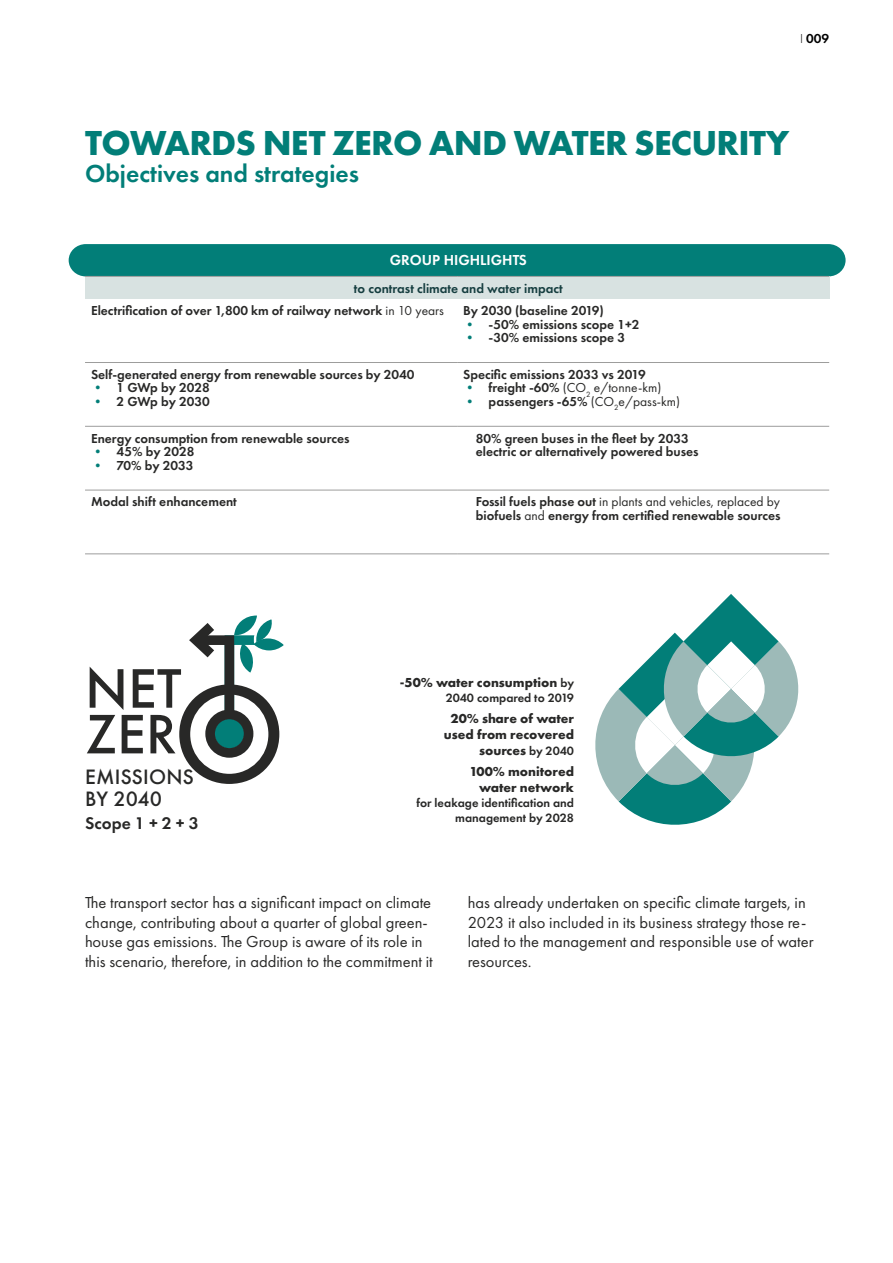
<style>
.page{position:relative;width:893px;height:1263px;background:#fff}
.page>*{position:absolute;margin:0;border:0;box-sizing:border-box;transform-origin:0 0}
.t1{font:144.3px "Futura PT";color:#282827}
.t2{font:500 57.75px/45.8px "Futura PT";color:#282827}
.t3{font:700 36px "Futura PT";letter-spacing:-.02em;color:#027e78}
.t4{font:600 25.5px "Futura PT";color:#027e78}
.t5{font:500 21.6px/21.9px "Futura PT";letter-spacing:.01em;color:#282827}
.t6{font:600 17.55px "Futura PT";color:#282827}
.t7{font:16.5px/19.5px "Futura PT";color:#282827}
.t8{font:600 15px "Futura PT";color:#fff}
.t9{font:600 13.5px/13.5px "Futura PT";color:#282827}
.t10{font:700 13.5px/16.2px "Futura PT";color:#282827;text-align:right}
.t11{font:13.5px "Futura PT";color:#282827}
.t12{font:600 13.5px "Futura PT";color:#000}
.t13{font:600 12.45px/15px "Futura PT";color:#282827;text-align:right}
.s1{font-weight:300}
.s2{color:#153d3f}
.s3{font-weight:400}
.s4{font-weight:400;color:#027e78}
.s5{color:#027e78}
.s6{font-weight:600}
.s7{font-weight:600;font-size:12.45px}
</style>
<div class="page">
<svg style="left:69px;top:244px;width:777px;height:32px;background:#057f79"></svg>
<div style="left:85px;top:276px;width:744px;height:23px;background:#d8e2e1"></div>
<hr style="left:85px;top:276px;width:372px;height:1px;background:#9d9d9c">
<hr style="left:457px;top:276px;width:372px;height:1px;background:#9d9d9c">
<hr style="left:85px;top:362px;width:372px;height:1px;background:#9d9d9c">
<hr style="left:85px;top:426px;width:372px;height:1px;background:#9d9d9c">
<hr style="left:85px;top:490px;width:372px;height:1px;background:#9d9d9c">
<hr style="left:85px;top:554px;width:372px;height:1px;background:#9d9d9c">
<hr style="left:457px;top:362px;width:372px;height:1px;background:#9d9d9c">
<hr style="left:457px;top:426px;width:372px;height:1px;background:#9d9d9c">
<hr style="left:457px;top:490px;width:372px;height:1px;background:#9d9d9c">
<hr style="left:457px;top:554px;width:372px;height:1px;background:#9d9d9c">
<div style="left:214px;top:719px;width:30px;height:30px;background:#027e78;border-radius:50%"></div>
<div style="left:205px;top:710px;width:48px;height:48px;border:10px solid #282827;border-radius:50%"></div>
<svg style="left:189px;top:615px;width:95px;height:110px"></svg>
<svg style="left:595px;top:594px;width:204px;height:231px"></svg>
<p class="t12" style="left:800px;top:30px;width:31px"><span class="s1">I</span> 009</p>
<h3 class="t3" style="left:85px;top:120px;width:705px">TOWARDS NET ZERO AND WATER SECURITY</h3>
<h3 class="t4" style="left:85px;top:158px;width:275px">Objectives and strategies</h3>
<p class="t8" style="left:390px;top:251px;width:139px">GROUP HIGHLIGHTS</p>
<p class="t9" style="left:91px;top:277px;width:473px;line-height:22.4px;text-indent:263px"><span class="s2">to contrast climate and water impact<br></span>Electrification of over 1,800 km of railway network <span class="s3">in 10 years</span></p>
<p class="t9" style="left:463px;top:304px;width:142px">By 2030 (baseline 2019)</p>
<p class="t9" style="left:463px;top:317px;width:178px"><span class="s4">•</span> -50% emissions scope 1+2</p>
<p class="t9" style="left:463px;top:331px;width:163px"><span class="s4">•</span> -30% emissions scope 3</p>
<p class="t9" style="left:91px;top:367px;width:325px">Self-generated energy from renewable sources by 2040</p>
<p class="t9" style="left:91px;top:381px;width:120px"><span class="s4">•</span> 1 GWp by 2028</p>
<p class="t9" style="left:91px;top:394px;width:120px"><span class="s4">•</span> 2 GWp by 2030</p>
<p class="t9" style="left:91px;top:431px;width:260px">Energy consumption from renewable sources</p>
<p class="t9" style="left:91px;top:445px;width:105px"><span class="s4">•</span> 45% by 2028</p>
<p class="t9" style="left:91px;top:458px;width:104px"><span class="s4">•</span> 70% by 2033</p>
<p class="t9" style="left:463px;top:367px;width:184px">Specific emissions 2033 vs 2019</p>
<p class="t11" style="left:463px;top:380px;width:200px"><span class="s5">•</span> <span class="s6">freight -60%</span> (CO<sub>2</sub> e/tonne-km)</p>
<p class="t9" style="left:463px;top:394px;width:218px"><span class="s4">•</span> passengers -65% <span class="s3">(CO</span><sub>2</sub><span class="s3">e/pass-km)</span></p>
<p class="t9" style="left:476px;top:431px;width:224px">80% green buses in the fleet by 2033 electric or alternatively powered buses</p>
<p class="t9" style="left:91px;top:495px;width:147px">Modal shift enhancement</p>
<p class="t9" style="left:476px;top:495px;width:306px">Fossil fuels phase out <span class="s3">in plants and vehicles, replaced by </span>biofuels <span class="s3">and</span> energy from certified renewable sources</p>
<h2 class="t2" style="left:85px;top:666px;width:98px">NET<br>ZER</h2>
<h1 class="t1" style="left:172px;top:648px;width:116px">O</h1>
<h3 class="t5" style="left:85px;top:766px;width:110px">EMISSIONS<br>BY 2040</h3>
<p class="t6" style="left:85px;top:812px;width:115px">Scope 1 + 2 + 3</p>
<p class="t10" style="left:400px;top:674px;width:176px">-50% water consumption <span class="s7">by</span></p>
<p class="t13" style="left:446px;top:691px;width:130px">2040 compared to 2019</p>
<p class="t10" style="left:444px;top:710px;width:132px">20% share of water used from recovered sources <span class="s7">by 2040</span></p>
<p class="t10" style="left:470px;top:763px;width:106px">100% monitored water network</p>
<p class="t13" style="left:416px;top:795px;width:159px">for leakage identification and management by 2028</p>
<p class="t7" style="left:85px;top:893px;width:349px">The transport sector has a significant impact on climate change, contributing about a quarter of global green&shy;house gas emissions. The Group is aware of its role in this scenario, therefore, in addition to the commitment it</p>
<p class="t7" style="left:468px;top:893px;width:347px">has already undertaken on specific climate targets, in 2023 it also included in its business strategy those re&shy;lated to the management and responsible use of water resources.</p>
</div>
